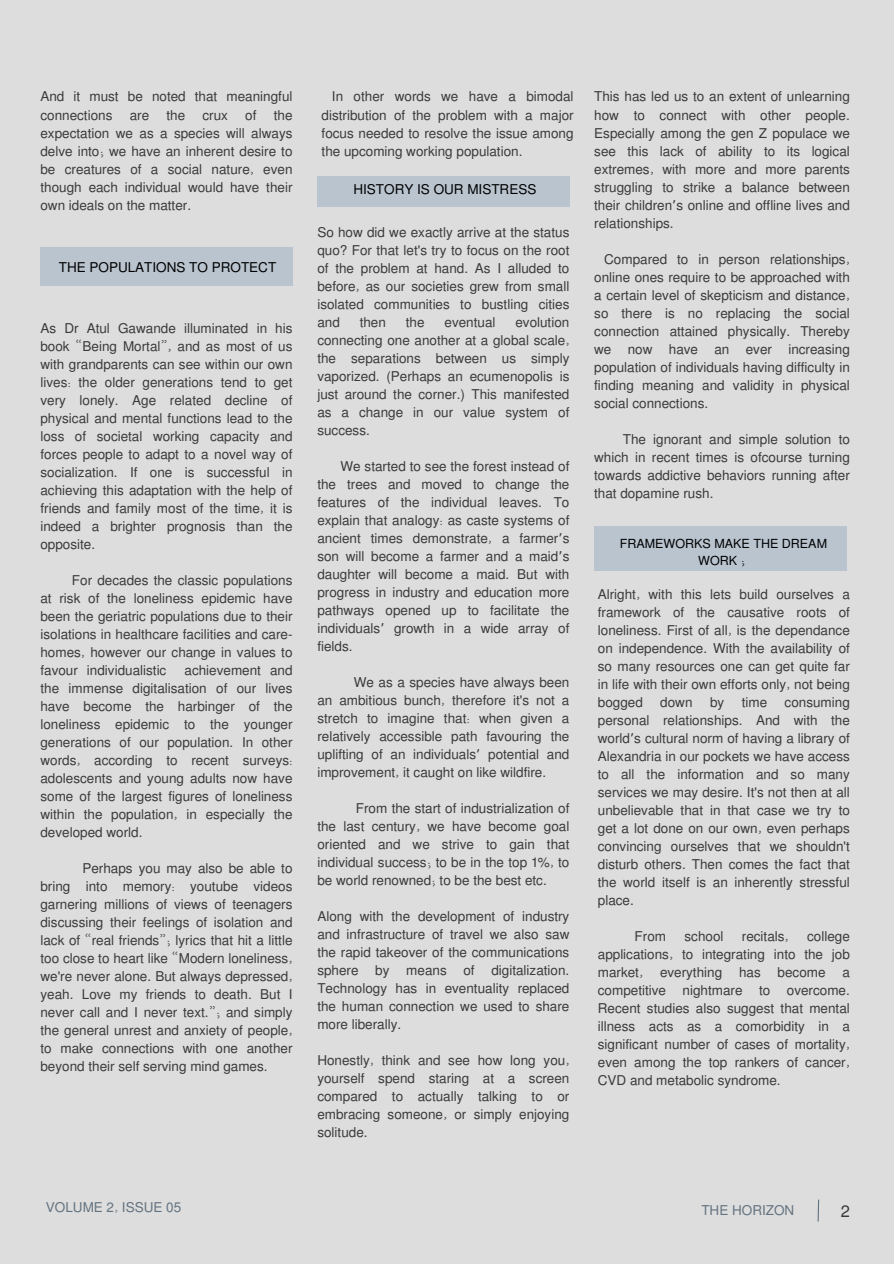
<style>
.page{position:relative;width:894px;height:1264px;background:#fff}
.page>*{position:absolute;margin:0;border:0;box-sizing:border-box;transform-origin:0 0}
.t1{font:16.5px "Mukti";color:#3b3939}
.t2{font:13.5px/18px "Mukti";color:#3b3939;text-align:justify}
.t3{font:13.5px "Mukti";color:#000}
.t4{font:13.5px "Mukti";color:#637380}
.t5{font:12.45px/17.4px "Mukti";color:#000;text-align:center}
.s1{font-family:"Noto Sans Gurmukhi"}
</style>
<div class="page">
<div style="left:0;top:0;width:893px;height:1263px;background:#ddd"></div>
<svg style="left:817px;top:1199px;width:2px;height:23px"></svg>
<div style="left:40px;top:247px;width:252px;height:39px;background:#b9c4cf"></div>
<div style="left:317px;top:176px;width:252px;height:31px;background:#b9c4cf"></div>
<div style="left:594px;top:527px;width:252px;height:44px;background:#b9c4cf"></div>
<p class="t2" style="left:40px;top:87px;width:253px">And it must be noted that meaningful connections</p>
<p class="t2" style="left:130px;top:105px;width:21px">are</p>
<p class="t2" style="left:166px;top:105px;width:20px">the</p>
<p class="t2" style="left:202px;top:105px;width:27px">crux</p>
<p class="t2" style="left:245px;top:105px;width:13px">of</p>
<p class="t2" style="left:40px;top:105px;width:253px;text-indent:233px">the expectation we as a species will always delve into; we have an inherent desire to be creatures of a social nature, even though each individual would have their own ideals on the matter.</p>
<p class="t3" style="left:59px;top:257px;width:219px">THE POPULATIONS TO PROTECT</p>
<h1 class="t2" style="left:40px;top:318px;width:253px">As Dr Atul Gawande illuminated in his book “Being Mortal”, and as most of us with grandparents can see within our own lives: the older generations tend to get very lonely. Age related decline of physical and mental functions lead to the loss of societal working capacity and forces people to adapt to a novel way of socialization. If one is successful in achieving this adaptation with the help of friends and family most of the time, it is indeed a brighter prognosis than the opposite.</h1>
<p class="t2" style="left:40px;top:570px;width:253px;text-indent:31px">For decades the classic populations at risk of the loneliness epidemic have been the geriatric populations due to their isolations in healthcare facilities and care&shy;homes, however our change in values to favour individualistic</p>
<p class="t2" style="left:40px;top:660px;width:253px;text-indent:144px">achievement and the immense digitalisation of our lives have become the harbinger of the loneliness epidemic to the younger generations of our population. In other words, according to recent surveys: adolescents and young adults now have some of the largest figures of loneliness within the population, in especially the developed world.</p>
<p class="t2" style="left:40px;top:858px;width:253px;text-indent:42px">Perhaps you may also be able to bring into memory: youtube videos garnering millions of views of teenagers discussing their feelings of isolation and lack of “real friends”; lyrics that hit a little too close to heart like “Modern loneliness, we're never alone. But always depressed, yeah. Love my friends to death. But I never call and I never text.”; and simply the general unrest and anxiety of people, to make connections with one another beyond their self serving mind games.</p>
<p class="t2" style="left:321px;top:87px;width:253px;text-indent:10px">In other words we have a bimodal distribution of the problem with a major focus needed to resolve the issue among the upcoming working population.</p>
<p class="t3" style="left:353px;top:180px;width:184px">HISTORY IS OUR MISTRESS</p>
<p class="t2" style="left:317px;top:223px;width:253px">So how did we exactly arrive at the status quo? For that let's try to focus on the root of the problem at hand. As I alluded to before, as our societies grew from small isolated communities to bustling cities and</p>
<p class="t2" style="left:317px;top:313px;width:253px;text-indent:198px">evolution connecting one another at a global scale, the separations between us simply vaporized. (Perhaps an ecumenopolis is just around the corner.) This manifested as a change in our value system of success.</p>
<p class="t2" style="left:317px;top:457px;width:253px;text-indent:23px">We started to see the forest instead of the trees and moved to change the features of the individual leaves. To explain that analogy: as caste systems of ancient times demonstrate, a farmer<span class="s1">’</span>s son will become a farmer and a maid<span class="s1">’</span>s daughter will become a maid. But with progress in industry and education more pathways opened up to facilitate the individuals<span class="s1">’</span> growth in a wide array of fields.</p>
<p class="t2" style="left:317px;top:673px;width:253px;text-indent:36px">We as a species have always been an ambitious bunch, therefore it's not a stretch to imagine that: when given a relatively accessible path favouring the uplifting of an individuals<span class="s1">’</span> potential and improvement, it caught on like wildfire.</p>
<p class="t2" style="left:317px;top:799px;width:253px;text-indent:39px">From the start of industrialization of the last century, we have become goal oriented and we strive to gain that individual success; to be in the top 1%, to be world renowned; to be the best etc.</p>
<p class="t2" style="left:317px;top:907px;width:253px">Along with the development of industry and infrastructure of travel we also saw the rapid takeover of the communications sphere by means of digitalization.<br>Technology has in eventuality replaced the human connection we used to share more liberally.</p>
<p class="t2" style="left:317px;top:1051px;width:253px">Honestly, think and see how long you, yourself spend staring at a screen compared to actually talking to or embracing someone, or simply enjoying solitude.</p>
<p class="t2" style="left:359px;top:313px;width:28px">then</p>
<p class="t2" style="left:406px;top:313px;width:20px">the</p>
<p class="t2" style="left:444px;top:313px;width:52px">eventual</p>
<p class="t2" style="left:594px;top:87px;width:257px">This has led us to an extent of unlearning how to connect with other people.<br>Especially among the gen Z populace we see this lack of ability to its logical extremes, with more and more parents struggling to strike a balance between their children<span class="s1">’</span>s online and offline lives and relationships.</p>
<p class="t2" style="left:594px;top:249px;width:257px;text-indent:10px">Compared to in person relationships, online ones require to be approached with a certain level of skepticism and distance, so there is no replacing the social connection attained physically. Thereby we now have an ever increasing population of individuals having difficulty in finding meaning and validity in physical social connections.</p>
<h1 class="t2" style="left:594px;top:429px;width:257px;text-indent:29px">The ignorant and simple solution to which in recent times is ofcourse turning towards addictive behaviors running after that dopamine rush.</h1>
<p class="t5" style="left:619px;top:534px;width:209px">FRAMEWORKS MAKE THE DREAM<br>WORK ;</p>
<h1 class="t2" style="left:597px;top:584px;width:253px">Alright, with this lets build ourselves a framework of the causative roots of loneliness. First of all, is the dependance on independence. With the availability of so many resources one can get quite far in life with their own efforts only, not being bogged</h1>
<h1 class="t2" style="left:597px;top:692px;width:253px;text-indent:187px">consuming personal relationships. And with the world<span class="s1">’</span>s cultural norm of having a library of Alexandria in our pockets we have access to all the information and so many services we may desire. It's not then at all unbelievable that in that case we try to get a lot done on our own, even perhaps convincing ourselves that we shouldn't disturb others. Then comes the fact that the world itself is an inherently stressful place.</h1>
<h1 class="t2" style="left:634px;top:926px;width:33px">From</h1>
<h1 class="t2" style="left:684px;top:926px;width:40px">school</h1>
<h1 class="t2" style="left:741px;top:926px;width:48px">recitals,</h1>
<h1 class="t2" style="left:660px;top:692px;width:34px">down</h1>
<h1 class="t2" style="left:709px;top:692px;width:16px">by</h1>
<h1 class="t2" style="left:741px;top:692px;width:27px">time</h1>
<h1 class="t2" style="left:597px;top:926px;width:253px;text-indent:209px">college applications, to integrating into the job market, everything has become a competitive nightmare to overcome.<br>Recent studies also suggest that mental illness acts as a comorbidity in a significant number of cases of mortality, even among the top rankers of cancer, CVD and metabolic syndrome.</h1>
<p class="t4" style="left:46px;top:1197px;width:137px">VOLUME 2, ISSUE 05</p>
<p class="t4" style="left:701px;top:1200px;width:94px">THE HORIZON</p>
<h1 class="t1" style="left:840px;top:1199px;width:11px">2</h1>
</div>
